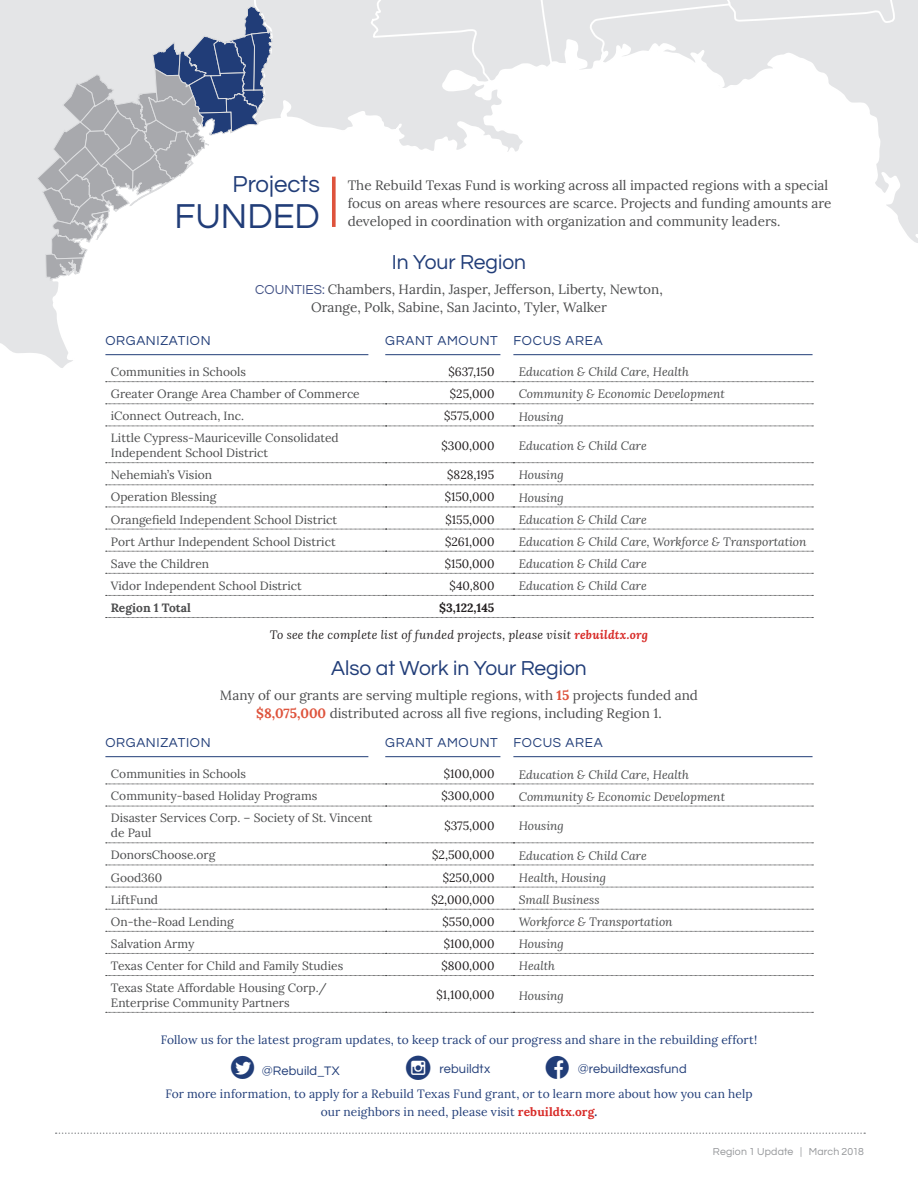
<style>
.page{position:relative;width:918px;height:1188px;background:#fff}
.page>*{position:absolute;margin:0;border:0;box-sizing:border-box;transform-origin:0 0}
.H1-2{font:36px "Questrial";color:#213d78}
.intro_copy{font:24.3px "SS Social Circle";color:#213d78}
.t1{font:24px "Questrial";color:#213d78}
.intro_copy-2{font:23.1px "SS Social Circle";color:#213d78}
.t2{font:21px "Questrial";color:#213d78}
.infographic{font:13.5px/18px "Lora";color:#4b4c4d;text-align:center}
.Sponsor_Level{font:13.5px "Questrial";letter-spacing:.05em;color:#213d78}
.intro_copy-3{font:12.75px "Questrial";letter-spacing:.01em;color:#213d78}
.body{font:12px/15px "Lora";color:#4b4c4d}
.body-2{font:italic 12px "Lora";color:#4b4c4d}
.intro_copy-4{font:12px/18px "Lora";letter-spacing:.01em;color:#213d78;text-align:center}
.body-3{font:12px "Lora";color:#231f20}
.intro_copy-5{font:italic 12px "Lora";letter-spacing:.02em;color:#231f20}
.body-4{font:700 12px "Lora";color:#4b4c4d}
.body-5{font:700 12px "Lora";color:#231f20}
.infographic-2{font:10.5px "Questrial";letter-spacing:.015em;color:#939598}
.s1{font-family:"Questrial";color:#405085}
.s2{font-weight:700;color:#d82c29}
.s3{font-weight:700;color:#de533c}
.s4{font-weight:700}
</style>
<div class="page">
<svg style="left:525px;top:0;width:65px;height:70px"></svg>
<svg style="left:0;top:0;width:273px;height:368px"></svg>
<svg style="left:590px;top:0;width:328px;height:243px"></svg>
<svg style="left:239px;top:0;width:286px;height:152px"></svg>
<svg style="left:37px;top:6px;width:236px;height:275px"></svg>
<svg style="left:56px;top:1132px;width:809px;height:2px"></svg>
<hr style="left:513px;top:354px;width:300px;height:1px;background:#213d78">
<hr style="left:105px;top:354px;width:263px;height:1px;background:#213d78">
<hr style="left:385px;top:354px;width:115px;height:1px;background:#213d78">
<svg style="left:106px;top:381px;width:707px;height:1px"></svg>
<svg style="left:106px;top:404px;width:707px;height:1px"></svg>
<svg style="left:106px;top:426px;width:707px;height:1px"></svg>
<svg style="left:106px;top:462px;width:707px;height:1px"></svg>
<svg style="left:106px;top:485px;width:707px;height:1px"></svg>
<svg style="left:106px;top:507px;width:707px;height:1px"></svg>
<svg style="left:106px;top:529px;width:707px;height:1px"></svg>
<svg style="left:106px;top:551px;width:707px;height:1px"></svg>
<svg style="left:106px;top:573px;width:707px;height:1px"></svg>
<svg style="left:106px;top:595px;width:707px;height:1px"></svg>
<svg style="left:106px;top:617px;width:707px;height:1px"></svg>
<hr style="left:513px;top:756px;width:300px;height:1px;background:#213d78">
<hr style="left:385px;top:756px;width:115px;height:1px;background:#213d78">
<hr style="left:105px;top:756px;width:263px;height:1px;background:#213d78">
<svg style="left:106px;top:784px;width:707px;height:1px"></svg>
<svg style="left:106px;top:806px;width:707px;height:1px"></svg>
<svg style="left:106px;top:843px;width:707px;height:1px"></svg>
<svg style="left:106px;top:865px;width:707px;height:1px"></svg>
<svg style="left:106px;top:887px;width:707px;height:1px"></svg>
<svg style="left:106px;top:909px;width:707px;height:1px"></svg>
<svg style="left:106px;top:931px;width:707px;height:1px"></svg>
<svg style="left:106px;top:953px;width:707px;height:1px"></svg>
<svg style="left:106px;top:975px;width:707px;height:1px"></svg>
<svg style="left:106px;top:1012px;width:707px;height:1px"></svg>
<svg style="left:332px;top:177px;width:4px;height:50px"></svg>
<h1 class="t1" style="left:233px;top:172px;width:89px">Projects</h1>
<p class="H1-2" style="left:174px;top:198px;width:147px">FUNDED</p>
<p class="infographic" style="left:348px;top:175px;width:485px;text-align:left">The Rebuild Texas Fund is working across all impacted regions with a special focus on areas where resources are scarce. Projects and funding amounts are developed in coordination with organization and community leaders.</p>
<h1 class="t2" style="left:392px;top:252px;width:136px">In Your Region</h1>
<p class="infographic" style="left:255px;top:279px;width:409px"><span class="s1">COUNTIES:</span> Chambers, Hardin, Jasper, Jefferson, Liberty, Newton,<br>Orange, Polk, Sabine, San Jacinto, Tyler, Walker</p>
<p class="Sponsor_Level" style="left:105px;top:334px;width:107px">ORGANIZATION</p>
<p class="Sponsor_Level" style="left:385px;top:334px;width:114px">GRANT AMOUNT</p>
<p class="Sponsor_Level" style="left:513px;top:334px;width:91px">FOCUS AREA</p>
<p class="body" style="left:111px;top:364px;width:137px">Communities in Schools</p>
<p class="body-3" style="left:448px;top:363px;width:48px">$637,150</p>
<p class="body-2" style="left:519px;top:364px;width:172px">Education &amp; Child Care, Health</p>
<p class="body" style="left:111px;top:386px;width:250px">Greater Orange Area Chamber of Commerce</p>
<p class="body-3" style="left:450px;top:385px;width:46px">$25,000</p>
<p class="body-2" style="left:519px;top:386px;width:208px">Community &amp; Economic Development</p>
<p class="body" style="left:111px;top:408px;width:135px">iConnect Outreach, Inc.</p>
<p class="body-3" style="left:444px;top:407px;width:52px">$575,000</p>
<p class="body-2" style="left:519px;top:408px;width:47px">Housing</p>
<p class="body" style="left:111px;top:430px;width:229px">Little Cypress-Mauriceville Consolidated<br>Independent School District</p>
<p class="body-3" style="left:441px;top:436px;width:54px">$300,000</p>
<p class="body-2" style="left:519px;top:438px;width:130px">Education &amp; Child Care</p>
<p class="body" style="left:111px;top:467px;width:103px">Nehemiah’s Vision</p>
<p class="body-3" style="left:447px;top:466px;width:49px">$828,195</p>
<p class="body-2" style="left:519px;top:467px;width:47px">Housing</p>
<p class="body" style="left:111px;top:489px;width:107px">Operation Blessing</p>
<p class="body-3" style="left:445px;top:488px;width:51px">$150,000</p>
<p class="body-2" style="left:519px;top:489px;width:47px">Housing</p>
<p class="body" style="left:111px;top:511px;width:228px">Orangefield Independent School District</p>
<p class="body-3" style="left:445px;top:510px;width:50px">$155,000</p>
<p class="body-2" style="left:519px;top:511px;width:130px">Education &amp; Child Care</p>
<p class="body" style="left:111px;top:533px;width:226px">Port Arthur Independent School District</p>
<p class="body-3" style="left:445px;top:532px;width:51px">$261,000</p>
<p class="body-2" style="left:519px;top:533px;width:289px">Education &amp; Child Care, Workforce &amp; Transportation</p>
<p class="body" style="left:111px;top:555px;width:100px">Save the Children</p>
<p class="body-3" style="left:445px;top:554px;width:51px">$150,000</p>
<p class="body-2" style="left:519px;top:556px;width:130px">Education &amp; Child Care</p>
<p class="body" style="left:111px;top:577px;width:192px">Vidor Independent School District</p>
<p class="body-3" style="left:450px;top:576px;width:46px">$40,800</p>
<p class="body-2" style="left:519px;top:578px;width:130px">Education &amp; Child Care</p>
<p class="body-4" style="left:111px;top:597px;width:81px">Region 1 Total</p>
<p class="body-5" style="left:439px;top:597px;width:57px">$3,122,145</p>
<p class="intro_copy-5" style="left:270px;top:626px;width:380px">To see the complete list of funded projects, please visit <span class="s2">rebuildtx.org</span></p>
<h1 class="t2" style="left:331px;top:658px;width:257px">Also at Work in Your Region</h1>
<p class="infographic" style="left:220px;top:685px;width:480px">Many of our grants are serving multiple regions, with <span class="s3">15</span> projects funded and <span class="s3">$8,075,000</span> distributed across all five regions, including Region 1.</p>
<p class="Sponsor_Level" style="left:105px;top:736px;width:107px">ORGANIZATION</p>
<p class="Sponsor_Level" style="left:385px;top:736px;width:114px">GRANT AMOUNT</p>
<p class="Sponsor_Level" style="left:513px;top:736px;width:91px">FOCUS AREA</p>
<p class="body" style="left:111px;top:766px;width:137px">Communities in Schools</p>
<p class="body-3" style="left:444px;top:765px;width:52px">$100,000</p>
<p class="body-2" style="left:519px;top:766px;width:172px">Education &amp; Child Care, Health</p>
<p class="body" style="left:111px;top:788px;width:208px">Community-based Holiday Programs</p>
<p class="body-3" style="left:442px;top:787px;width:54px">$300,000</p>
<p class="body-2" style="left:519px;top:788px;width:208px">Community &amp; Economic Development</p>
<p class="body" style="left:111px;top:810px;width:263px">Disaster Services Corp. – Society of St. Vincent de Paul</p>
<p class="body-3" style="left:444px;top:817px;width:52px">$375,000</p>
<p class="body-2" style="left:519px;top:818px;width:47px">Housing</p>
<p class="body" style="left:111px;top:847px;width:106px">DonorsChoose.org</p>
<p class="body-3" style="left:432px;top:846px;width:64px">$2,500,000</p>
<p class="body-2" style="left:519px;top:847px;width:130px">Education &amp; Child Care</p>
<p class="body" style="left:111px;top:869px;width:53px">Good360</p>
<p class="body-3" style="left:443px;top:868px;width:53px">$250,000</p>
<p class="body-2" style="left:519px;top:869px;width:89px">Health, Housing</p>
<p class="body" style="left:111px;top:891px;width:49px">LiftFund</p>
<p class="body-3" style="left:431px;top:890px;width:65px">$2,000,000</p>
<p class="body-2" style="left:519px;top:891px;width:82px">Small Business</p>
<p class="body" style="left:111px;top:913px;width:124px">On-the-Road Lending</p>
<p class="body-3" style="left:443px;top:912px;width:53px">$550,000</p>
<p class="body-2" style="left:519px;top:914px;width:155px">Workforce &amp; Transportation</p>
<p class="body" style="left:111px;top:935px;width:85px">Salvation Army</p>
<p class="body-3" style="left:444px;top:934px;width:52px">$100,000</p>
<p class="body-2" style="left:519px;top:936px;width:47px">Housing</p>
<p class="body" style="left:111px;top:957px;width:234px">Texas Center for Child and Family Studies</p>
<p class="body-3" style="left:441px;top:957px;width:55px">$800,000</p>
<p class="body-2" style="left:519px;top:958px;width:38px">Health</p>
<p class="body" style="left:111px;top:979px;width:217px">Texas State Affordable Housing Corp./<br>Enterprise Community Partners</p>
<p class="body-3" style="left:436px;top:986px;width:60px">$1,100,000</p>
<p class="body-2" style="left:519px;top:987px;width:47px">Housing</p>
<p class="intro_copy-4" style="left:161px;top:1030px;width:598px">Follow us for the latest program updates, to keep track of our progress and share in the rebuilding effort!</p>
<p class="intro_copy-2" style="left:231px;top:1056px;width:25px">TWITTER</p>
<p class="intro_copy-3" style="left:262px;top:1064px;width:79px">@Rebuild_TX</p>
<p class="intro_copy" style="left:406px;top:1056px;width:26px">INSTAGRAM</p>
<p class="intro_copy-3" style="left:440px;top:1063px;width:52px">rebuildtx</p>
<p class="intro_copy-2" style="left:546px;top:1056px;width:25px">FACEBOOK</p>
<p class="intro_copy-3" style="left:578px;top:1063px;width:110px">@rebuildtexasfund</p>
<p class="intro_copy-4" style="left:165px;top:1084px;width:589px">For more information, to apply for a Rebuild Texas Fund grant, or to learn more about how you can help our neighbors in need, please visit <span class="s2">rebuildtx.org</span><span class="s4">.</span></p>
<p class="infographic-2" style="left:713px;top:1146px;width:153px">Region 1 Update | March 2018</p>
</div>
